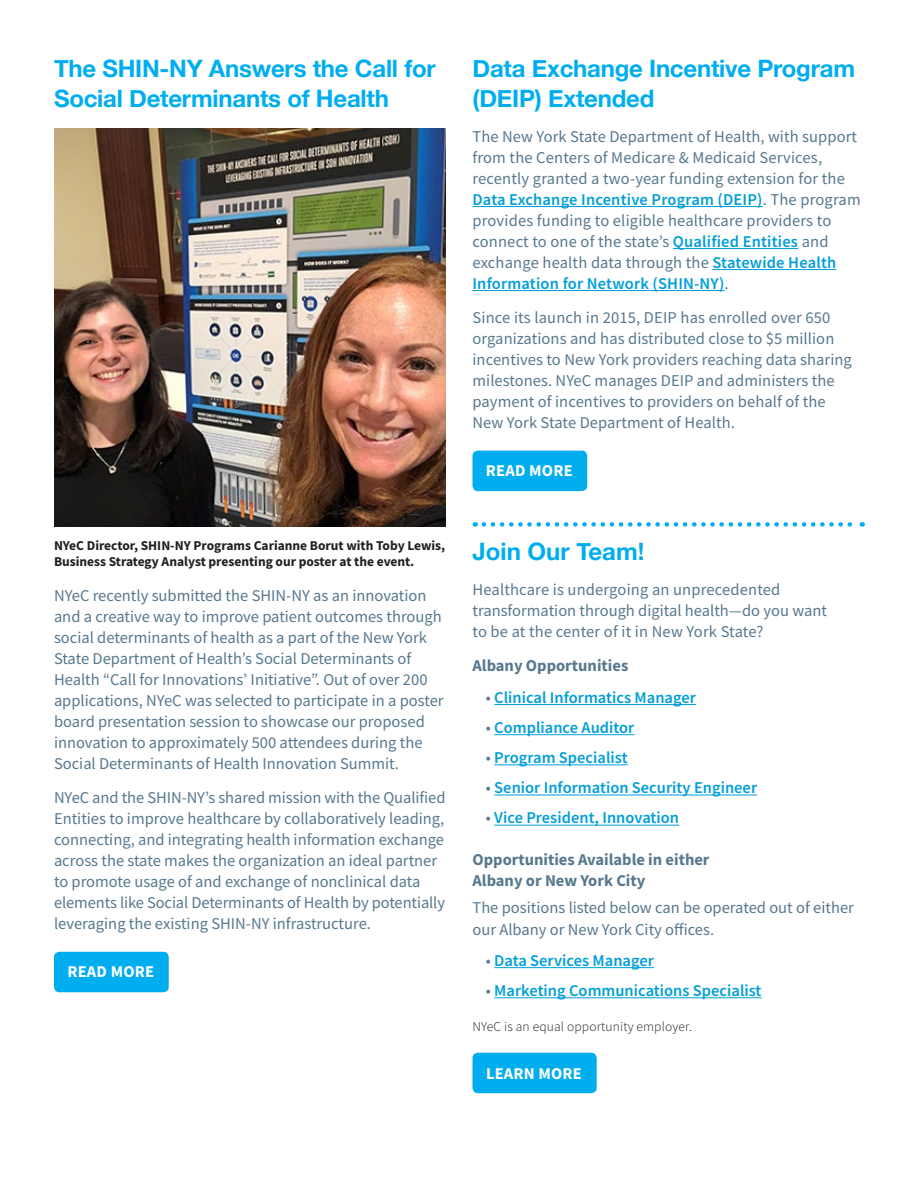
<style>
.page{position:relative;width:918px;height:1188px;background:#fff}
.page>*{position:absolute;margin:0;border:0;box-sizing:border-box;transform-origin:0 0}
.t1{font:700 24px/30px "Helvetica Neue";letter-spacing:-.01em;color:#00aeef}
.t2{font:16.5px/21px "Source Sans Pro";color:#57788d}
.t3{font:600 16.5px "Source Sans Pro";color:#009ed9}
.t4{font:700 16.5px/21px "Source Sans Pro";color:#57788d}
.t5{font:700 16.5px "Source Sans Pro";letter-spacing:.01em;color:#fff}
.t6{font:700 13.5px/16.5px "Source Sans Pro";color:#231f20}
.t7{font:300 13.5px "Source Sans Pro";letter-spacing:.01em;color:#231f20}
.s1{font-weight:600;color:#009ed9}
.s2{font-weight:400;color:#57788d}
</style>
<div class="page">
<svg style="left:484px;top:522px;width:379px;height:5px"></svg>
<hr style="left:472px;top:206px;width:291px;height:1px;background:#009ed9">
<hr style="left:673px;top:248px;width:125px;height:1px;background:#009ed9">
<hr style="left:713px;top:269px;width:123px;height:1px;background:#009ed9">
<hr style="left:472px;top:290px;width:253px;height:1px;background:#009ed9">
<hr style="left:494px;top:704px;width:202px;height:1px;background:#009ed9">
<hr style="left:494px;top:734px;width:140px;height:1px;background:#009ed9">
<hr style="left:494px;top:764px;width:134px;height:1px;background:#009ed9">
<hr style="left:494px;top:795px;width:263px;height:1px;background:#009ed9">
<hr style="left:494px;top:825px;width:185px;height:1px;background:#009ed9">
<hr style="left:494px;top:967px;width:160px;height:1px;background:#009ed9">
<hr style="left:494px;top:997px;width:268px;height:1px;background:#009ed9">
<img style="left:54px;top:128px;width:392px;height:398px">
<div style="left:54px;top:952px;width:115px;height:40px;background:#00aeef;border-radius:5px"></div>
<div style="left:473px;top:451px;width:114px;height:40px;background:#00aeef;border-radius:5px"></div>
<div style="left:473px;top:1053px;width:124px;height:40px;background:#00aeef;border-radius:5px"></div>
<h2 class="t1" style="left:54px;top:54px;width:383px">The SHIN-NY Answers the Call for<br>Social Determinants of Health</h2>
<p class="t6" style="left:54px;top:537px;width:393px">NYeC Director, SHIN-NY Programs Carianne Borut with Toby Lewis,<br>Business Strategy Analyst presenting our poster at the event.</p>
<p class="t2" style="left:54px;top:585px;width:391px">NYeC recently submitted the SHIN-NY as an innovation and a creative way to improve patient outcomes through social determinants of health as a part of the New York State Department of Health’s Social Determinants of Health “Call for Innovations’ Initiative”. Out of over 200 applications, NYeC was selected to participate in a poster board presentation session to showcase our proposed innovation to approximately 500 attendees during the Social Determinants of Health Innovation Summit.</p>
<p class="t2" style="left:54px;top:787px;width:393px">NYeC and the SHIN-NY’s shared mission with the Qualified Entities to improve healthcare by collaboratively leading, connecting, and integrating health information exchange across the state makes the organization an ideal partner to promote usage of and exchange of nonclinical data elements like Social Determinants of Health by potentially leveraging the existing SHIN-NY infrastructure.</p>
<p class="t5" style="left:67px;top:961px;width:88px">READ MORE</p>
<h2 class="t1" style="left:472px;top:54px;width:384px">Data Exchange Incentive Program (DEIP) Extended</h2>
<p class="t2" style="left:472px;top:126px;width:390px">The New York State Department of Health, with support from the Centers of Medicare &amp; Medicaid Services, recently granted a two-year funding extension for the <span class="s1">Data Exchange Incentive Program (DEIP)</span>. The program provides funding to eligible healthcare providers to connect to one of the state’s <span class="s1">Qualified Entities</span> and exchange health data through the <span class="s1">Statewide Health Information for Network (SHIN-NY)</span>.</p>
<p class="t2" style="left:472px;top:307px;width:381px">Since its launch in 2015, DEIP has enrolled over 650 organizations and has distributed close to $5 million incentives to New York providers reaching data sharing milestones. NYeC manages DEIP and administers the payment of incentives to providers on behalf of the New York State Department of Health.</p>
<p class="t5" style="left:486px;top:460px;width:88px">READ MORE</p>
<h2 class="t1" style="left:472px;top:537px;width:173px">Join Our Team!</h2>
<p class="t2" style="left:472px;top:579px;width:356px">Healthcare is undergoing an unprecedented transformation through digital health—do you want to be at the center of it in New York State?</p>
<h3 class="t4" style="left:472px;top:655px;width:157px">Albany Opportunities</h3>
<p class="t3" style="left:486px;top:687px;width:211px"><span class="s2">•</span> Clinical Informatics Manager</p>
<p class="t3" style="left:486px;top:717px;width:150px"><span class="s2">•</span> Compliance Auditor</p>
<p class="t3" style="left:486px;top:747px;width:143px"><span class="s2">•</span> Program Specialist</p>
<p class="t3" style="left:486px;top:777px;width:273px"><span class="s2">•</span> Senior Information Security Engineer</p>
<p class="t3" style="left:486px;top:807px;width:195px"><span class="s2">•</span> Vice President, Innovation</p>
<h3 class="t4" style="left:472px;top:849px;width:239px">Opportunities Available in either<br>Albany or New York City</h3>
<p class="t2" style="left:472px;top:897px;width:383px">The positions listed below can be operated out of either our Albany or New York City ofices.</p>
<p class="t3" style="left:486px;top:950px;width:169px"><span class="s2">•</span> Data Services Manager</p>
<p class="t3" style="left:486px;top:980px;width:277px"><span class="s2">•</span> Marketing Communications Specialist</p>
<p class="t7" style="left:472px;top:1018px;width:221px">NYeC is an equal opportunity employer.</p>
<p class="t5" style="left:486px;top:1062px;width:97px">LEARN MORE</p>
</div>
